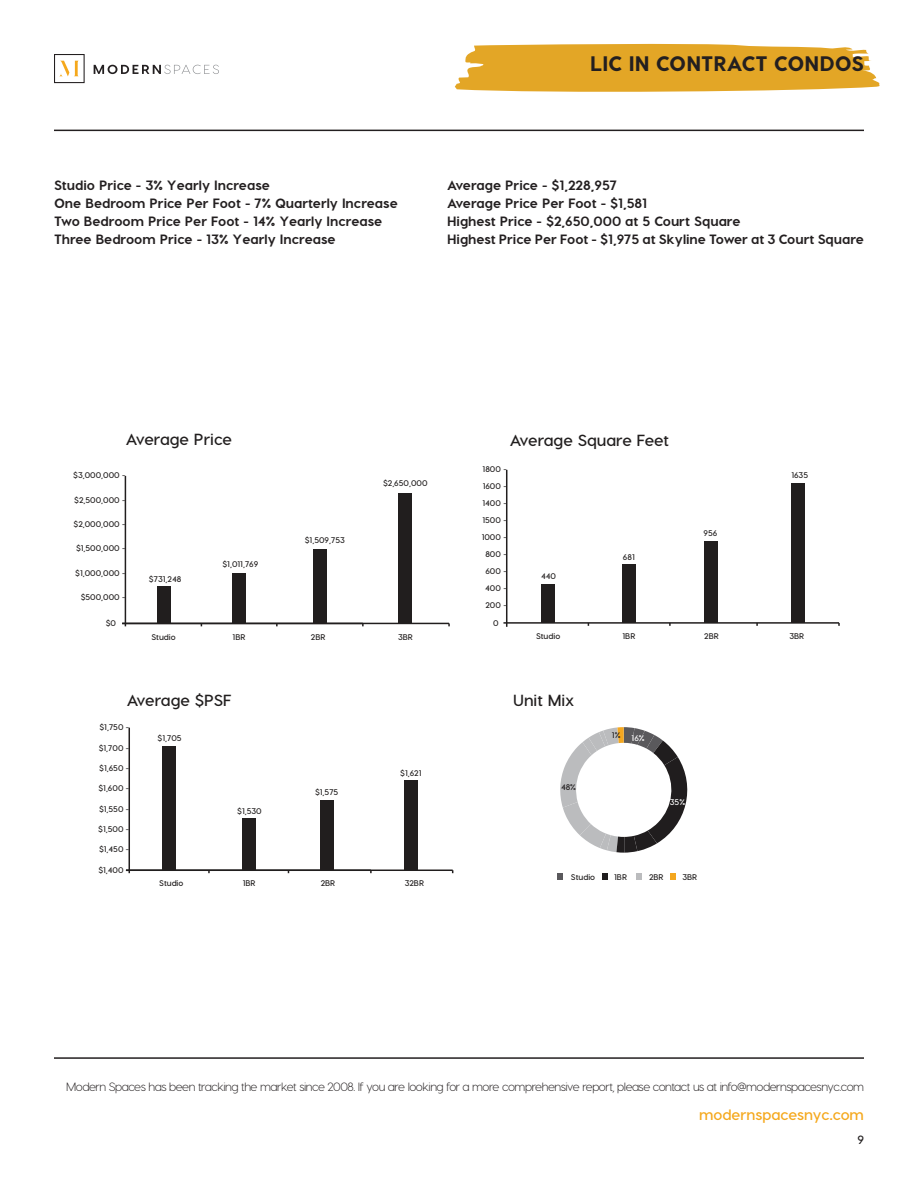
<style>
.page{position:relative;width:918px;height:1188px;background:#fff}
.page>*{position:absolute;margin:0;border:0;box-sizing:border-box;transform-origin:0 0}
.t1{font:800 21px "Visby CF";color:#231f20}
.t2{font:700 16.05px "Visby CF";color:#211e1e}
.t3{font:700 15px "Visby CF";color:#f5a81c}
.t4{font:800 13.5px/18px "Visby CF";color:#231f20}
.t5{font:300 12px "Visby CF";letter-spacing:-.04em;color:#231f20}
.t6{font:700 12px "Visby CF";color:#231f20}
.t7{font:700 8.25px/17px "Visby CF";color:#211e1e;text-align:center}
.t8{font:700 8.25px "Visby CF";color:#fff}
.t9{font:700 8.25px "Visby CF";color:#201d1e}
</style>
<div class="page">
<svg style="left:455px;top:43px;width:425px;height:49px;background:#e6b141"></svg>
<hr style="left:54px;top:130px;width:810px;height:1px;background:#231f20">
<hr style="left:54px;top:1057px;width:810px;height:2px;background:#231f20">
<div style="left:54px;top:54px;width:31px;height:29px;border:1px solid #231f20"></div>
<svg style="left:60px;top:61px;width:18px;height:15px"></svg>
<svg style="left:94px;top:65px;width:125px;height:9px"></svg>
<div style="left:157px;top:586px;width:14px;height:37px;background:#211e1e"></div>
<div style="left:233px;top:573px;width:13px;height:50px;background:#211e1e"></div>
<div style="left:313px;top:549px;width:13px;height:74px;background:#211e1e"></div>
<div style="left:398px;top:493px;width:13px;height:130px;background:#211e1e"></div>
<hr style="left:125px;top:476px;width:1px;height:150px;background:#211e1e">
<hr style="left:122px;top:623px;width:327px;height:1px;background:#211e1e">
<svg style="left:560px;top:727px;width:128px;height:126px"></svg>
<svg style="left:557px;top:874px;width:6px;height:6px"></svg>
<svg style="left:602px;top:874px;width:6px;height:6px"></svg>
<svg style="left:636px;top:874px;width:6px;height:6px"></svg>
<svg style="left:670px;top:874px;width:6px;height:6px"></svg>
<div style="left:541px;top:584px;width:13px;height:39px;background:#211e1e"></div>
<div style="left:623px;top:564px;width:13px;height:59px;background:#211e1e"></div>
<div style="left:704px;top:541px;width:14px;height:82px;background:#211e1e"></div>
<hr style="left:503px;top:622px;width:336px;height:2px;background:#211e1e">
<hr style="left:506px;top:470px;width:1px;height:157px;background:#211e1e">
<div style="left:791px;top:484px;width:14px;height:139px;background:#211e1e"></div>
<div style="left:162px;top:747px;width:14px;height:123px;background:#211e1e"></div>
<div style="left:243px;top:819px;width:13px;height:51px;background:#211e1e"></div>
<div style="left:321px;top:800px;width:13px;height:70px;background:#211e1e"></div>
<div style="left:405px;top:781px;width:13px;height:89px;background:#211e1e"></div>
<hr style="left:129px;top:728px;width:1px;height:145px;background:#211e1e">
<hr style="left:126px;top:870px;width:327px;height:1px;background:#211e1e">
<p class="t1" style="left:590px;top:50px;width:275px">LIC IN CONTRACT CONDOS</p>
<p class="t4" style="left:54px;top:176px;width:345px">Studio Price - 3% Yearly Increase<br>One Bedroom Price Per Foot - 7% Quarterly Increase Two Bedroom Price Per Foot - 14% Yearly Increase Three Bedroom Price - 13% Yearly Increase</p>
<p class="t4" style="left:447px;top:176px;width:172px">Average Price - $1,228,957</p>
<p class="t4" style="left:447px;top:194px;width:202px">Average Price Per Foot - $1,581</p>
<p class="t4" style="left:447px;top:212px;width:295px">Highest Price - $2,650,000 at 5 Court Square</p>
<p class="t4" style="left:447px;top:230px;width:418px">Highest Price Per Foot - $1,975 at Skyline Tower at 3 Court Square</p>
<p class="t2" style="left:126px;top:430px;width:108px">Average Price</p>
<p class="t7" style="left:73px;top:467px;width:54px">$3,000,000 -</p>
<p class="t7" style="left:74px;top:491px;width:53px">$2,500,000 -</p>
<p class="t7" style="left:74px;top:516px;width:53px">$2,000,000 -</p>
<p class="t7" style="left:76px;top:540px;width:51px">$1,500,000 -</p>
<p class="t7" style="left:75px;top:564px;width:52px">$1,000,000 -</p>
<p class="t7" style="left:81px;top:588px;width:46px">$500,000 -</p>
<p class="t7" style="left:106px;top:615px;width:12px">$0</p>
<p class="t7" style="left:149px;top:570px;width:34px">$731,248</p>
<p class="t7" style="left:223px;top:555px;width:37px">$1,011,769</p>
<p class="t7" style="left:305px;top:531px;width:42px">$1,509,753</p>
<p class="t7" style="left:383px;top:475px;width:46px">$2,650,000</p>
<p class="t7" style="left:151px;top:629px;width:26px">Studio</p>
<p class="t7" style="left:233px;top:629px;width:14px">1BR</p>
<p class="t7" style="left:311px;top:629px;width:16px">2BR</p>
<p class="t7" style="left:398px;top:629px;width:16px">3BR</p>
<p class="t2" style="left:127px;top:690px;width:107px">Average $PSF</p>
<p class="t7" style="left:99px;top:719px;width:31px">$1,750 -</p>
<p class="t7" style="left:99px;top:739px;width:32px">$1,700 -</p>
<p class="t7" style="left:99px;top:759px;width:32px">$1,650 -</p>
<p class="t7" style="left:98px;top:780px;width:32px">$1,600 -</p>
<p class="t7" style="left:99px;top:800px;width:32px">$1,550 -</p>
<p class="t7" style="left:98px;top:820px;width:32px">$1,500 -</p>
<p class="t7" style="left:99px;top:841px;width:32px">$1,450 -</p>
<p class="t7" style="left:98px;top:861px;width:32px">$1,400 -</p>
<p class="t7" style="left:158px;top:729px;width:26px">$1,705</p>
<p class="t7" style="left:237px;top:803px;width:26px">$1,530</p>
<p class="t7" style="left:315px;top:784px;width:25px">$1,575</p>
<p class="t7" style="left:400px;top:764px;width:23px">$1,621</p>
<p class="t7" style="left:159px;top:874px;width:26px">Studio</p>
<p class="t7" style="left:243px;top:874px;width:14px">1BR</p>
<p class="t7" style="left:321px;top:874px;width:16px">2BR</p>
<p class="t7" style="left:405px;top:874px;width:21px">32BR</p>
<p class="t2" style="left:510px;top:430px;width:161px">Average Square Feet</p>
<p class="t7" style="left:482px;top:461px;width:26px">1800 -<br>1600 -<br>1400 -<br>1500 -<br>1000 -<br>800 -<br>600 -<br>400 -<br>200 -</p>
<p class="t7" style="left:493px;top:614px;width:7px">0</p>
<p class="t7" style="left:541px;top:568px;width:16px">440</p>
<p class="t7" style="left:623px;top:548px;width:13px">681</p>
<p class="t7" style="left:704px;top:524px;width:15px">956</p>
<p class="t7" style="left:791px;top:467px;width:18px">1635</p>
<p class="t7" style="left:536px;top:628px;width:26px">Studio</p>
<p class="t2" style="left:513px;top:690px;width:63px">Unit Mix</p>
<p class="t9" style="left:561px;top:782px;width:16px">48%</p>
<p class="t7" style="left:623px;top:628px;width:14px">1BR</p>
<p class="t7" style="left:704px;top:628px;width:16px">2BR</p>
<p class="t7" style="left:789px;top:628px;width:16px">3BR</p>
<p class="t7" style="left:612px;top:727px;width:10px">1%</p>
<p class="t8" style="left:632px;top:733px;width:15px">16%</p>
<p class="t8" style="left:670px;top:797px;width:17px">35%</p>
<p class="t7" style="left:571px;top:868px;width:26px">Studio</p>
<p class="t7" style="left:614px;top:868px;width:14px">1BR</p>
<p class="t7" style="left:649px;top:868px;width:16px">2BR</p>
<p class="t7" style="left:682px;top:868px;width:16px">3BR</p>
<p class="t5" style="left:66px;top:1080px;width:799px">Modern Spaces has been tracking the market since 2008. If you are looking for a more comprehensive report, please contact us at info@modernspacesnyc.com</p>
<p class="t3" style="left:699px;top:1105px;width:166px">modernspacesnyc.com</p>
<p class="t6" style="left:857px;top:1132px;width:8px">9</p>
</div>
